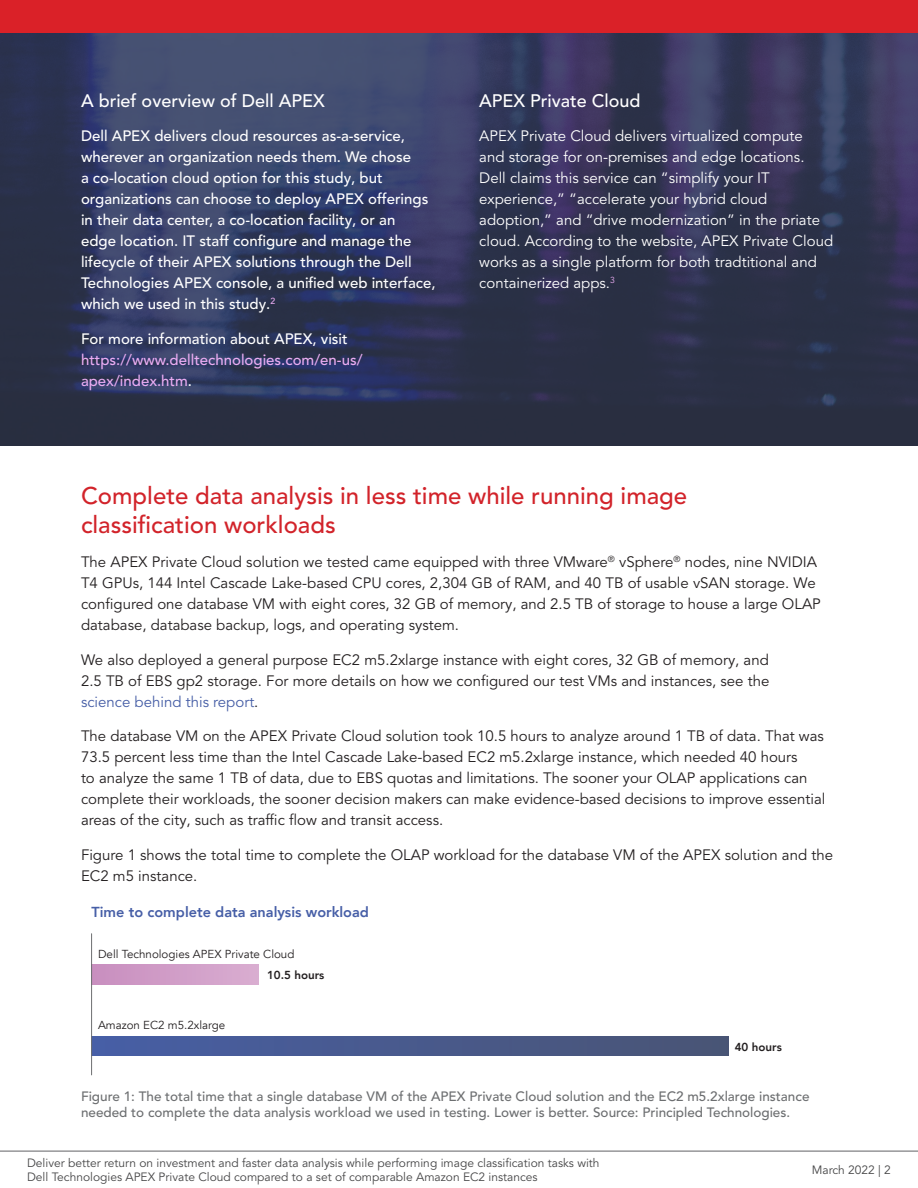
<style>
.page{position:relative;width:918px;height:1188px;background:#fff}
.page>*{position:absolute;margin:0;border:0;box-sizing:border-box;transform-origin:0 0}
.t1{font:500 24px/28.8px "Avenir LT Pro";color:#d2232a}
.t2{font:500 18px "Avenir LT Pro";color:#fff}
.t3{font:15px/21px "Avenir LT Pro";color:#231f20}
.t4{font:500 15px/21px "Avenir LT Pro";color:#fff}
.t5{font:15px/21px "Avenir LT Pro";color:#fff}
.t6{font:500 15px/21px "Avenir LT Pro";color:#eaacf2}
.t7{font:800 14.4px "Avenir";color:#475fa7}
.t8{font:500 13.5px/16.2px "Avenir LT Pro";color:#6d6f71}
.t9{font:12px/14.4px "Avenir LT Pro";color:#464647}
.t10{font:11.55px "Avenir";color:#231f20}
.t11{font:800 11.55px "Avenir";color:#231f20}
.s1{color:#fff}
.s2{color:#465ea6}
</style>
<div class="page">
<img style="left:0;top:32px;width:918px;height:414px">
<div style="left:92px;top:965px;width:167px;height:19px;background:linear-gradient(to right,#c88ebf,#d9add1)"></div>
<div style="left:92px;top:1036px;width:636px;height:19px;background:linear-gradient(to right,#475ea5,#495474)"></div>
<hr style="left:91px;top:934px;width:1px;height:141px;background:#6d6f71">
<hr style="left:0;top:1151px;width:918px;height:1px;background:#616265">
<div style="left:0;top:0;width:918px;height:32px;background:#da2128"></div>
<p class="t2" style="left:81px;top:90px;width:245px">A brief overview of Dell APEX</p>
<p class="t4" style="left:81px;top:126px;width:356px">Dell APEX delivers cloud resources as-a-service, wherever an organization needs them. We chose<br>a co-location cloud option for this study, but organizations can choose to deploy APEX offerings in their data center, a co-location facility, or an<br>edge location. IT staff configure and manage the lifecycle of their APEX solutions through the Dell Technologies APEX console, a unified web interface, which we used in this study.<sup>2</sup></p>
<p class="t4" style="left:81px;top:328px;width:268px">For more information about APEX, visit</p>
<p class="t6" style="left:81px;top:349px;width:283px">https://www.delltechnologies.com/en-us/ apex/index.htm<span class="s1">.</span></p>
<p class="t2" style="left:479px;top:90px;width:163px">APEX Private Cloud</p>
<p class="t5" style="left:479px;top:126px;width:355px">APEX Private Cloud delivers virtualized compute<br>and storage for on-premises and edge locations.<br>Dell claims this service can “simplify your IT experience,” “accelerate your hybrid cloud adoption,” and “drive modernization” in the priate cloud. According to the website, APEX Private Cloud works as a single platform for both tradtitional and containerized apps.<sup>3</sup></p>
<h1 class="t1" style="left:81px;top:482px;width:608px">Complete data analysis in less time while running image classification workloads</h1>
<p class="t3" style="left:81px;top:552px;width:741px">The APEX Private Cloud solution we tested came equipped with three VMware<sup>®</sup> vSphere<sup>®</sup> nodes, nine NVIDIA T4 GPUs, 144 Intel Cascade Lake-based CPU cores, 2,304 GB of RAM, and 40 TB of usable vSAN storage. We configured one database VM with eight cores, 32 GB of memory, and 2.5 TB of storage to house a large OLAP database, database backup, logs, and operating system.</p>
<p class="t3" style="left:81px;top:650px;width:690px;text-align:justify">We also deployed a general purpose EC2 m5.2xlarge instance with eight cores, 32 GB of memory, and 2.5 TB of EBS gp2 storage. For more details on how we configured our test VMs and instances, see the <span class="s2">science behind this report</span>.</p>
<p class="t3" style="left:81px;top:726px;width:746px">The database VM on the APEX Private Cloud solution took 10.5 hours to analyze around 1 TB of data. That was 73.5 percent less time than the Intel Cascade Lake-based EC2 m5.2xlarge instance, which needed 40 hours<br>to analyze the same 1 TB of data, due to EBS quotas and limitations. The sooner your OLAP applications can complete their workloads, the sooner decision makers can make evidence-based decisions to improve essential areas of the city, such as traffic flow and transit access.</p>
<p class="t3" style="left:81px;top:845px;width:754px">Figure 1 shows the total time to complete the OLAP workload for the database VM of the APEX solution and the<br>EC2 m5 instance.</p>
<p class="t7" style="left:92px;top:900px;width:279px">Time to complete data analysis workload</p>
<p class="t10" style="left:98px;top:947px;width:198px">Dell Technologies APEX Private Cloud</p>
<p class="t11" style="left:267px;top:966px;width:59px">10.5 hours</p>
<p class="t10" style="left:98px;top:1018px;width:129px">Amazon EC2 m5.2xlarge</p>
<p class="t11" style="left:735px;top:1038px;width:49px">40 hours</p>
<p class="t8" style="left:81px;top:1088px;width:730px">Figure 1: The total time that a single database VM of the APEX Private Cloud solution and the EC2 m5.2xlarge instance needed to complete the data analysis workload we used in testing. Lower is better. Source: Principled Technologies.</p>
<p class="t9" style="left:27px;top:1156px;width:574px">Deliver better return on investment and faster data analysis while performing image classification tasks with<br>Dell Technologies APEX Private Cloud compared to a set of comparable Amazon EC2 instances</p>
<p class="t9" style="left:812px;top:1163px;width:81px">March 2022 | 2</p>
</div>
